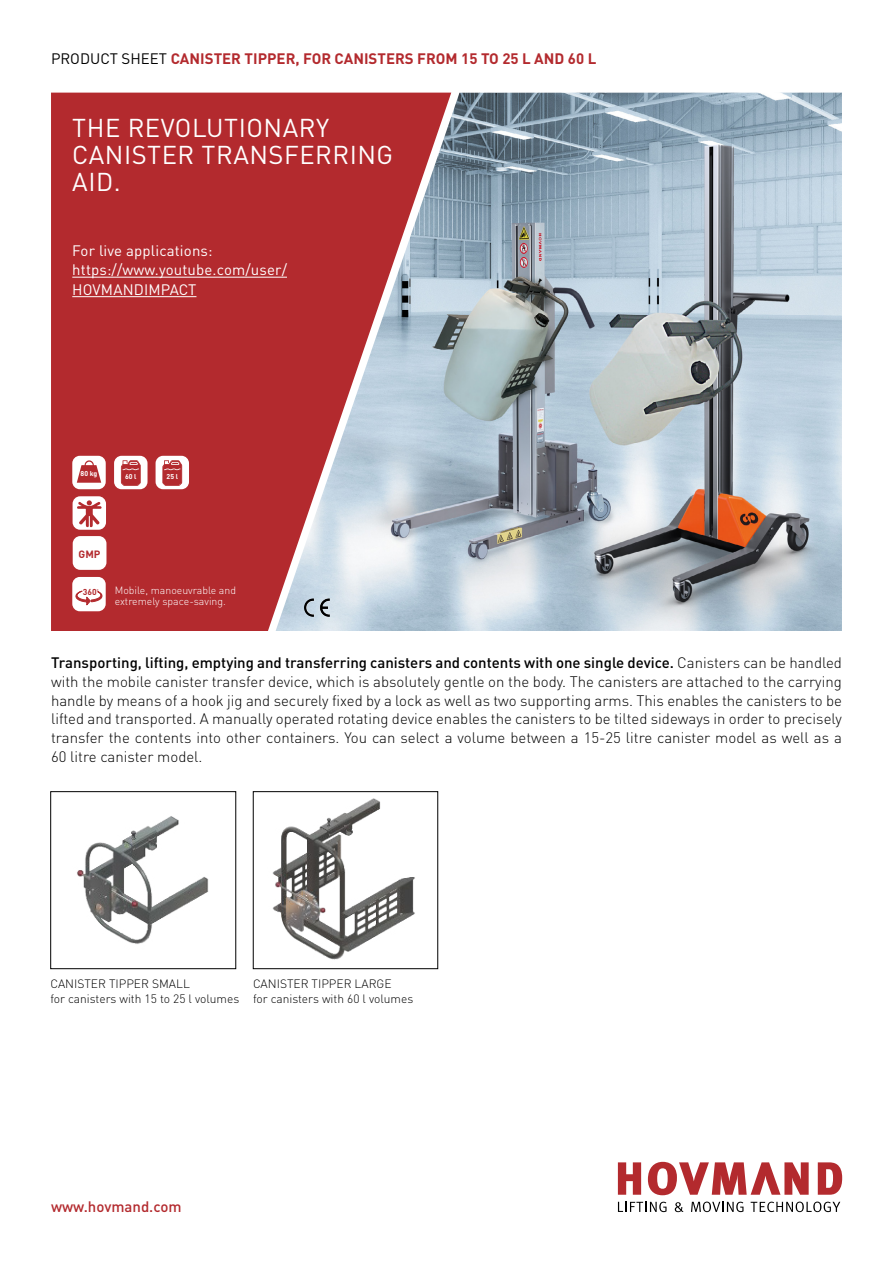
<style>
.page{position:relative;width:893px;height:1263px;background:#fff}
.page>*{position:absolute;margin:0;border:0;box-sizing:border-box;transform-origin:0 0}
.t1{font:25.5px/27px "DIN";letter-spacing:.02em;color:#fff}
.t2{font:300 15px/18.8px "DIN";color:#000;text-align:justify}
.t3{font:15px/19.5px "DIN";letter-spacing:.01em;color:#fff}
.t4{font:700 15px "DIN";color:#b32a2e}
.t5{font:500 15px "DIN";color:#b32a2e}
.t6{font:300 12px/15px "DIN";color:#000}
.t7{font:300 10.5px/11.2px "DIN";color:#fff}
.t8{font:700 10.5px "DIN";color:#b32a2e}
.t9{font:700 8.55px "DIN";color:#b32a2e}
.t10{font:700 6.9px "DIN";color:#fff}
.t11{font:700 3.75px "DIN";color:#b32a2e}
.s1{font-weight:400;color:#000}
.s2{font-weight:500}
</style>
<div class="page">
<div style="left:51px;top:93px;width:213px;height:538px;background:#b32a2e"></div>
<img style="left:264px;top:93px;width:578px;height:538px">
<svg style="left:618px;top:1162px;width:23px;height:33px"></svg>
<svg style="left:818px;top:1162px;width:24px;height:33px"></svg>
<svg style="left:648px;top:1162px;width:161px;height:33px"></svg>
<svg style="left:618px;top:1202px;width:48px;height:10px"></svg>
<svg style="left:675px;top:1202px;width:9px;height:10px"></svg>
<svg style="left:691px;top:1201px;width:52px;height:11px"></svg>
<svg style="left:751px;top:1201px;width:89px;height:11px"></svg>
<div style="left:50px;top:791px;width:186px;height:178px;border:1px solid #000"></div>
<img style="left:320px;top:598px;width:8px;height:15px">
<div style="left:73px;top:536px;width:33px;height:34px;background:#fff;border-radius:8px"></div>
<div style="left:72px;top:577px;width:34px;height:34px;background:#fff;border-radius:7px"></div>
<svg style="left:75px;top:591px;width:27px;height:14px"></svg>
<div style="left:72px;top:456px;width:34px;height:33px;background:#fff;border-radius:7px"></div>
<svg style="left:77px;top:460px;width:24px;height:23px"></svg>
<div style="left:73px;top:496px;width:33px;height:34px;background:#fff;border-radius:7px"></div>
<svg style="left:77px;top:500px;width:25px;height:28px"></svg>
<img style="left:261px;top:791px;width:178px;height:179px">
<img style="left:77px;top:816px;width:132px;height:128px">
<hr style="left:72px;top:277px;width:215px;height:1px;background:#fff">
<hr style="left:72px;top:296px;width:124px;height:1px;background:#fff">
<div style="left:114px;top:456px;width:34px;height:33px;background:#fff;border-radius:7px"></div>
<svg style="left:121px;top:460px;width:20px;height:26px"></svg>
<div style="left:156px;top:456px;width:33px;height:33px;background:#fff;border-radius:7px"></div>
<svg style="left:162px;top:460px;width:20px;height:26px"></svg>
<p class="t4" style="left:51px;top:48px;width:547px"><span class="s1">PRODUCT SHEET</span> CANISTER TIPPER, FOR CANISTERS FROM 15 TO 25 L AND 60 L</p>
<h1 class="t1" style="left:72px;top:114px;width:322px">THE REVOLUTIONARY<br>CANISTER TRANSFERRING<br>AID.</h1>
<p class="t3" style="left:72px;top:240px;width:216px">For live applications: https://www.youtube.com/user/<br>HOVMANDIMPACT</p>
<p class="t10" style="left:81px;top:469px;width:18px">80 kg</p>
<p class="t10" style="left:125px;top:472px;width:13px">60 l</p>
<p class="t10" style="left:167px;top:472px;width:13px">25 l</p>
<p class="t8" style="left:79px;top:547px;width:23px">GMP</p>
<p class="t9" style="left:83px;top:587px;width:15px">360</p>
<p class="t11" style="left:97px;top:588px;width:3px">°</p>
<p class="t7" style="left:115px;top:584px;width:123px">Mobile, manoeuvrable and extremely space-saving.</p>
<p class="t2" style="left:51px;top:653px;width:792px"><span class="s2">Transporting, lifting, emptying and transferring canisters and contents with one single device.</span> Canisters can be handled with the mobile canister transfer device, which is absolutely gentle on the body. The canisters are attached to the carrying handle by means of a hook jig and securely fixed by a lock as well as two supporting arms. This enables the canisters to be lifted and transported. A manually operated rotating device enables the canisters to be tilted sideways in order to precisely transfer the contents into other containers. You can select a volume between a 15-25 litre canister model as well as a 60 litre canister model.</p>
<p class="t6" style="left:50px;top:976px;width:190px">CANISTER TIPPER SMALL<br>for canisters with 15 to 25 l volumes</p>
<p class="t6" style="left:253px;top:976px;width:162px">CANISTER TIPPER LARGE<br>for canisters with 60 l volumes</p>
<p class="t5" style="left:51px;top:1197px;width:132px">www.hovmand.com</p>
</div>
